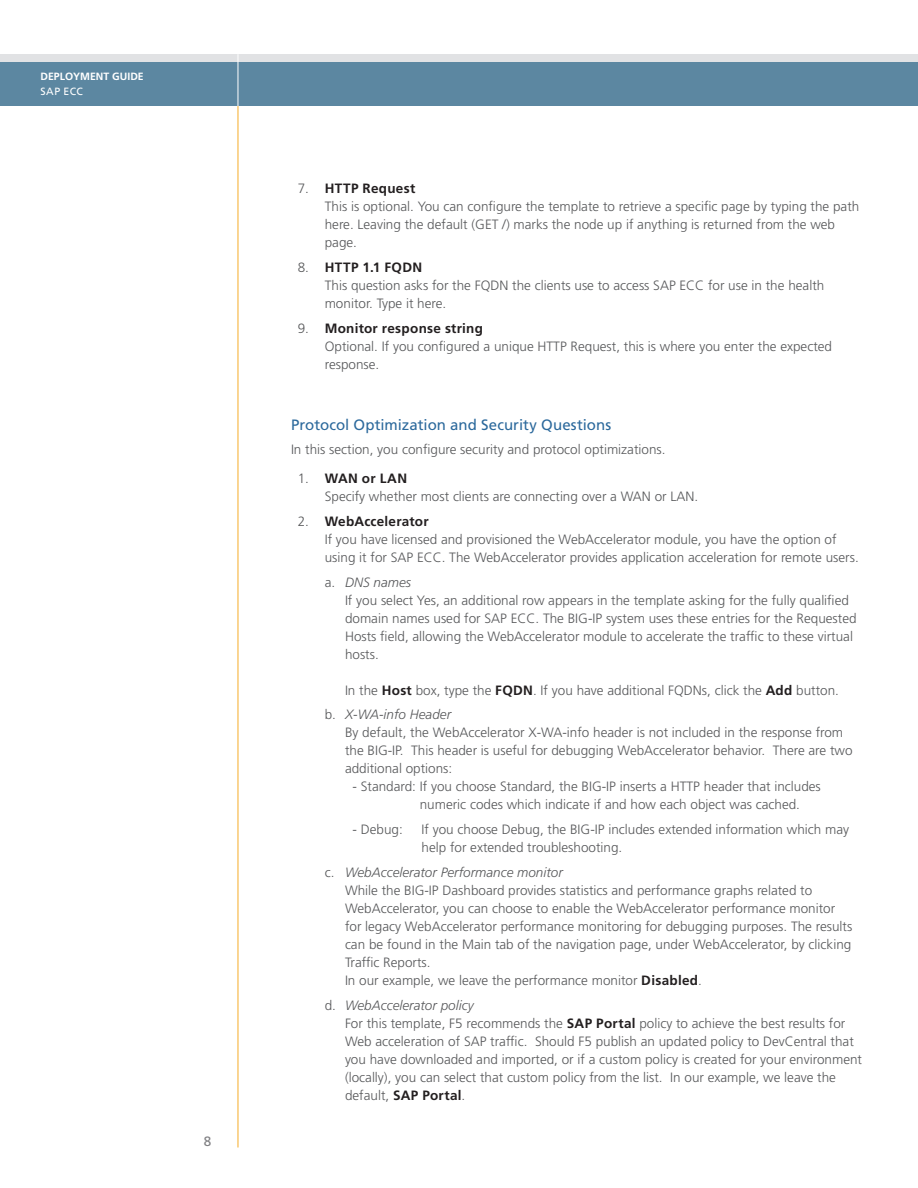
<style>
.page{position:relative;width:918px;height:1188px;background:#fff}
.page>*{position:absolute;margin:0;border:0;box-sizing:border-box;transform-origin:0 0}
.DG--Heading-2{font:15px "Frutiger LT Std";letter-spacing:.005em;color:#2c699c}
.DG--sub-Steps-next{font:300 13.5px/18px "Frutiger LT Std";color:#57585a}
.DG--Steps-next{font:300 13.5px/18px "Frutiger LT Std";color:#57585a}
.DG--sub-Steps-first{font:300 13.5px/18px "Frutiger LT Std";color:#57585a}
.DG--Steps-last{font:300 13.5px/18px "Frutiger LT Std";color:#57585a}
.DG--Steps-body{font:300 13.5px/18px "Frutiger LT Std";color:#57585a}
.DG--Steps-first{font:300 13.5px/18px "Frutiger LT Std";color:#57585a}
.DG--body{font:300 13.5px "Frutiger LT Std";color:#57585a}
.t1{font:13.5px "Frutiger LT Std";color:#808083}
.t2{font:700 10.5px "Frutiger LT Std";color:#fff}
.t3{font:10.5px "Frutiger LT Std";letter-spacing:.035em;color:#fff}
.s1{font-weight:700;color:#231f20}
.s2{font-style:italic}
</style>
<div class="page">
<hr style="left:238px;top:105px;width:1px;height:1043px;background:#f6ac28">
<div style="left:0;top:56px;width:918px;height:50px;background:#5c87a1"></div>
<div style="left:0;top:54px;width:918px;height:7px;background:#e1e2e4"></div>
<hr style="left:238px;top:54px;width:1px;height:52px;background:#fff">
<p class="t2" style="left:40px;top:70px;width:105px">DEPLOYMENT GUIDE</p>
<p class="t3" style="left:40px;top:85px;width:44px">SAP ECC</p>
<p class="t1" style="left:204px;top:1133px;width:9px">8</p>
<p class="DG--Steps-next" style="left:325px;top:180px;width:536px;text-indent:-27px">7. <span class="s1">HTTP Request<br></span>This is optional. You can configure the template to retrieve a specific page by typing the path here. Leaving the default (GET /) marks the node up if anything is returned from the web page.</p>
<p class="DG--Steps-next" style="left:325px;top:258px;width:501px;text-indent:-27px">8. <span class="s1">HTTP 1.1 FQDN<br></span>This question asks for the FQDN the clients use to access SAP ECC for use in the health monitor. Type it here.</p>
<p class="DG--Steps-last" style="left:325px;top:319px;width:509px;text-indent:-27px">9. <span class="s1">Monitor response string<br></span>Optional. If you configured a unique HTTP Request, this is where you enter the expected response.</p>
<p class="DG--Heading-2" style="left:291px;top:416px;width:322px">Protocol Optimization and Security Questions</p>
<p class="DG--body" style="left:291px;top:442px;width:376px">In this section, you configure security and protocol optimizations.</p>
<p class="DG--Steps-first" style="left:325px;top:470px;width:375px;text-indent:-27px">1. <span class="s1">WAN or LAN<br></span>Specify whether most clients are connecting over a WAN or LAN.</p>
<p class="DG--Steps-next" style="left:325px;top:512px;width:536px;text-indent:-27px">2. <span class="s1">WebAccelerator<br></span>If you have licensed and provisioned the WebAccelerator module, you have the option of using it for SAP ECC. The WebAccelerator provides application acceleration for remote users.</p>
<p class="DG--sub-Steps-first" style="left:345px;top:573px;width:513px;text-indent:-20px">a. <span class="s2">DNS names<br></span>If you select Yes, an additional row appears in the template asking for the fully qualified domain names used for SAP ECC. The BIG-IP system uses these entries for the Requested Hosts field, allowing the WebAccelerator module to accelerate the traffic to these virtual hosts.</p>
<p class="DG--sub-Steps-first" style="left:345px;top:681px;width:496px">In the <span class="s1">Host</span> box, type the <span class="s1">FQDN</span>. If you have additional FQDNs, click the <span class="s1">Add</span> button.</p>
<p class="DG--sub-Steps-next" style="left:345px;top:706px;width:509px;text-indent:-20px">b. <span class="s2">X-WA-info Header<br></span>By default, the WebAccelerator X-WA-info header is not included in the response from the BIG-IP. This header is useful for debugging WebAccelerator behavior. There are two additional options:</p>
<p class="DG--sub-Steps-next" style="left:420px;top:778px;width:403px;text-indent:-67px">- Standard: If you choose Standard, the BIG-IP inserts a HTTP header that includes numeric codes which indicate if and how each object was cached.</p>
<p class="DG--Steps-body" style="left:353px;top:821px;width:52px">- Debug:</p>
<p class="DG--Steps-body" style="left:422px;top:821px;width:429px">If you choose Debug, the BIG-IP includes extended information which may help for extended troubleshooting.</p>
<p class="DG--sub-Steps-next" style="left:345px;top:863px;width:509px;text-indent:-20px">c. <span class="s2">WebAccelerator Performance monitor<br></span>While the BIG-IP Dashboard provides statistics and performance graphs related to WebAccelerator, you can choose to enable the WebAccelerator performance monitor for legacy WebAccelerator performance monitoring for debugging purposes. The results can be found in the Main tab of the navigation page, under WebAccelerator, by clicking Traffic Reports.<br>In our example, we leave the performance monitor <span class="s1">Disabled</span>.</p>
<p class="DG--sub-Steps-next" style="left:345px;top:996px;width:519px;text-indent:-20px">d. <span class="s2">WebAccelerator policy<br></span>For this template, F5 recommends the <span class="s1">SAP Portal</span> policy to achieve the best results for Web acceleration of SAP traffic. Should F5 publish an updated policy to DevCentral that you have downloaded and imported, or if a custom policy is created for your environment (locally), you can select that custom policy from the list. In our example, we leave the default, <span class="s1">SAP Portal</span>.</p>
</div>
